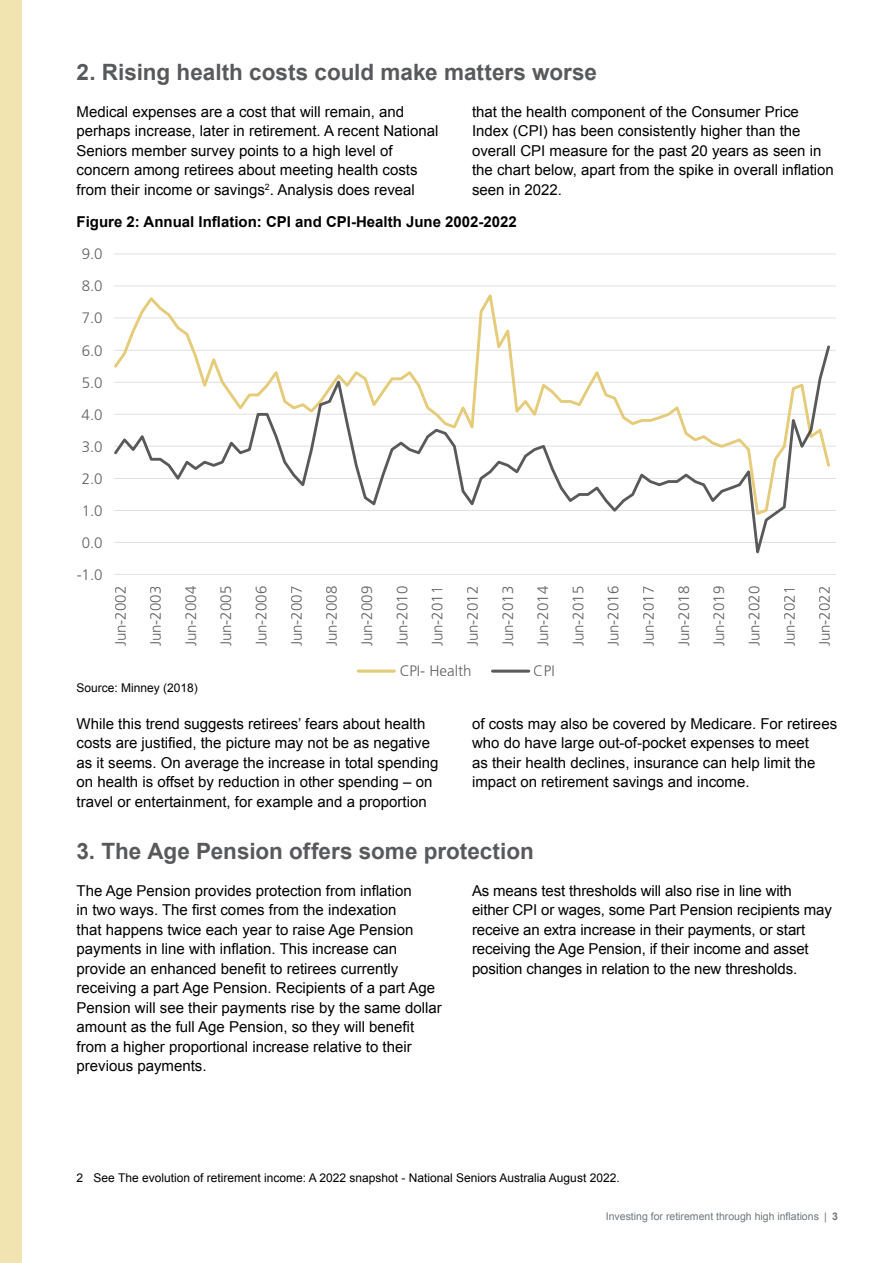
<style>
.page{position:relative;width:893px;height:1263px;background:#fff}
.page>*{position:absolute;margin:0;border:0;box-sizing:border-box;transform-origin:0 0}
.t1{font:700 22.5px "Arial";color:#58595b}
.t2{font:300 15.15px "Frutiger";color:#616161}
.t3{font:15px/19.5px "Arial";color:#000}
.t4{font:700 15px "Arial";color:#000}
.t5{font:12px "Arial";color:#000}
.t6{font:10.5px "Arial";color:#6f767b}
.s1{font-weight:700}
</style>
<div class="page">
<div style="left:0;top:0;width:21px;height:1263px;background:#f2e4b1"></div>
<hr style="left:114px;top:254px;width:722px;height:1px;background:#e0e0e0">
<hr style="left:114px;top:286px;width:722px;height:1px;background:#e0e0e0">
<hr style="left:114px;top:318px;width:722px;height:1px;background:#e0e0e0">
<hr style="left:114px;top:350px;width:722px;height:1px;background:#e0e0e0">
<hr style="left:114px;top:382px;width:722px;height:1px;background:#e0e0e0">
<hr style="left:114px;top:414px;width:722px;height:1px;background:#e0e0e0">
<hr style="left:114px;top:446px;width:722px;height:1px;background:#e0e0e0">
<hr style="left:114px;top:478px;width:722px;height:1px;background:#e0e0e0">
<hr style="left:114px;top:510px;width:722px;height:1px;background:#e0e0e0">
<hr style="left:114px;top:574px;width:722px;height:1px;background:#e0e0e0">
<hr style="left:114px;top:542px;width:722px;height:1px;background:#e0e0e0">
<hr style="left:493px;top:670px;width:36px;height:3px;background:#58595b">
<svg style="left:114px;top:294px;width:716px;height:221px"></svg>
<hr style="left:358px;top:670px;width:36px;height:3px;background:#f2e4b1">
<h1 class="t1" style="left:77px;top:57px;width:522px">2. Rising health costs could make matters worse</h1>
<p class="t3" style="left:77px;top:102px;width:363px">Medical expenses are a cost that will remain, and perhaps increase, later in retirement. A recent National Seniors member survey points to a high level of concern among retirees about meeting health costs from their income or savings<sup>2</sup>. Analysis does reveal</p>
<p class="t3" style="left:472px;top:102px;width:363px">that the health component of the Consumer Price Index (CPI) has been consistently higher than the overall CPI measure for the past 20 years as seen in the chart below, apart from the spike in overall inflation seen in 2022.</p>
<p class="t4" style="left:77px;top:212px;width:442px">Figure 2: Annual Inflation: CPI and CPI-Health June 2002-2022</p>
<p class="t2" style="left:82px;top:246px;width:23px">9.0</p>
<p class="t2" style="left:82px;top:278px;width:23px">8.0</p>
<p class="t2" style="left:82px;top:310px;width:23px">7.0</p>
<p class="t2" style="left:82px;top:342px;width:23px">6.0</p>
<p class="t2" style="left:82px;top:374px;width:23px">5.0</p>
<p class="t2" style="left:82px;top:406px;width:23px">4.0</p>
<p class="t2" style="left:82px;top:438px;width:23px">3.0</p>
<p class="t2" style="left:82px;top:470px;width:23px">2.0</p>
<p class="t2" style="left:82px;top:502px;width:23px">1.0</p>
<p class="t2" style="left:82px;top:534px;width:23px">0.0</p>
<p class="t2" style="left:77px;top:566px;width:28px">-1.0</p>
<p class="t2" style="left:112px;top:646px;width:62px;rotate:-90deg">Jun-2002</p>
<p class="t2" style="left:147px;top:646px;width:62px;rotate:-90deg">Jun-2003</p>
<p class="t2" style="left:182px;top:646px;width:62px;rotate:-90deg">Jun-2004</p>
<p class="t2" style="left:217px;top:646px;width:62px;rotate:-90deg">Jun-2005</p>
<p class="t2" style="left:253px;top:646px;width:62px;rotate:-90deg">Jun-2006</p>
<p class="t2" style="left:288px;top:646px;width:62px;rotate:-90deg">Jun-2007</p>
<p class="t2" style="left:323px;top:646px;width:62px;rotate:-90deg">Jun-2008</p>
<p class="t2" style="left:358px;top:646px;width:62px;rotate:-90deg">Jun-2009</p>
<p class="t2" style="left:394px;top:646px;width:62px;rotate:-90deg">Jun-2010</p>
<p class="t2" style="left:429px;top:646px;width:62px;rotate:-90deg">Jun-2011</p>
<p class="t2" style="left:464px;top:646px;width:62px;rotate:-90deg">Jun-2012</p>
<p class="t2" style="left:499px;top:646px;width:62px;rotate:-90deg">Jun-2013</p>
<p class="t2" style="left:534px;top:646px;width:62px;rotate:-90deg">Jun-2014</p>
<p class="t2" style="left:570px;top:646px;width:62px;rotate:-90deg">Jun-2015</p>
<p class="t2" style="left:605px;top:646px;width:62px;rotate:-90deg">Jun-2016</p>
<p class="t2" style="left:640px;top:646px;width:62px;rotate:-90deg">Jun-2017</p>
<p class="t2" style="left:675px;top:646px;width:62px;rotate:-90deg">Jun-2018</p>
<p class="t2" style="left:710px;top:646px;width:62px;rotate:-90deg">Jun-2019</p>
<p class="t2" style="left:746px;top:646px;width:62px;rotate:-90deg">Jun-2020</p>
<p class="t2" style="left:781px;top:646px;width:62px;rotate:-90deg">Jun-2021</p>
<p class="t2" style="left:816px;top:646px;width:62px;rotate:-90deg">Jun-2022</p>
<p class="t2" style="left:399px;top:662px;width:74px">CPI- Health</p>
<p class="t2" style="left:534px;top:662px;width:23px">CPI</p>
<p class="t5" style="left:77px;top:680px;width:123px">Source: Minney (2018)</p>
<p class="t3" style="left:77px;top:714px;width:363px">While this trend suggests retirees’ fears about health costs are justified, the picture may not be as negative as it seems. On average the increase in total spending on health is offset by reduction in other spending – on travel or entertainment, for example and a proportion</p>
<p class="t3" style="left:472px;top:714px;width:367px">of costs may also be covered by Medicare. For retirees who do have large out-of-pocket expenses to meet<br>as their health declines, insurance can help limit the impact on retirement savings and income.</p>
<h1 class="t1" style="left:77px;top:836px;width:459px">3. The Age Pension offers some protection</h1>
<p class="t3" style="left:77px;top:881px;width:367px">The Age Pension provides protection from inflation<br>in two ways. The first comes from the indexation<br>that happens twice each year to raise Age Pension payments in line with inflation. This increase can provide an enhanced benefit to retirees currently receiving a part Age Pension. Recipients of a part Age Pension will see their payments rise by the same dollar amount as the full Age Pension, so they will benefit from a higher proportional increase relative to their previous payments.</p>
<p class="t3" style="left:472px;top:881px;width:361px">As means test thresholds will also rise in line with either CPI or wages, some Part Pension recipients may receive an extra increase in their payments, or start receiving the Age Pension, if their income and asset position changes in relation to the new thresholds.</p>
<p class="t5" style="left:77px;top:1170px;width:545px">2 See The evolution of retirement income: A 2022 snapshot - National Seniors Australia August 2022.</p>
<p class="t6" style="left:606px;top:1210px;width:234px">Investing for retirement through high inflations | <span class="s1">3</span></p>
</div>
